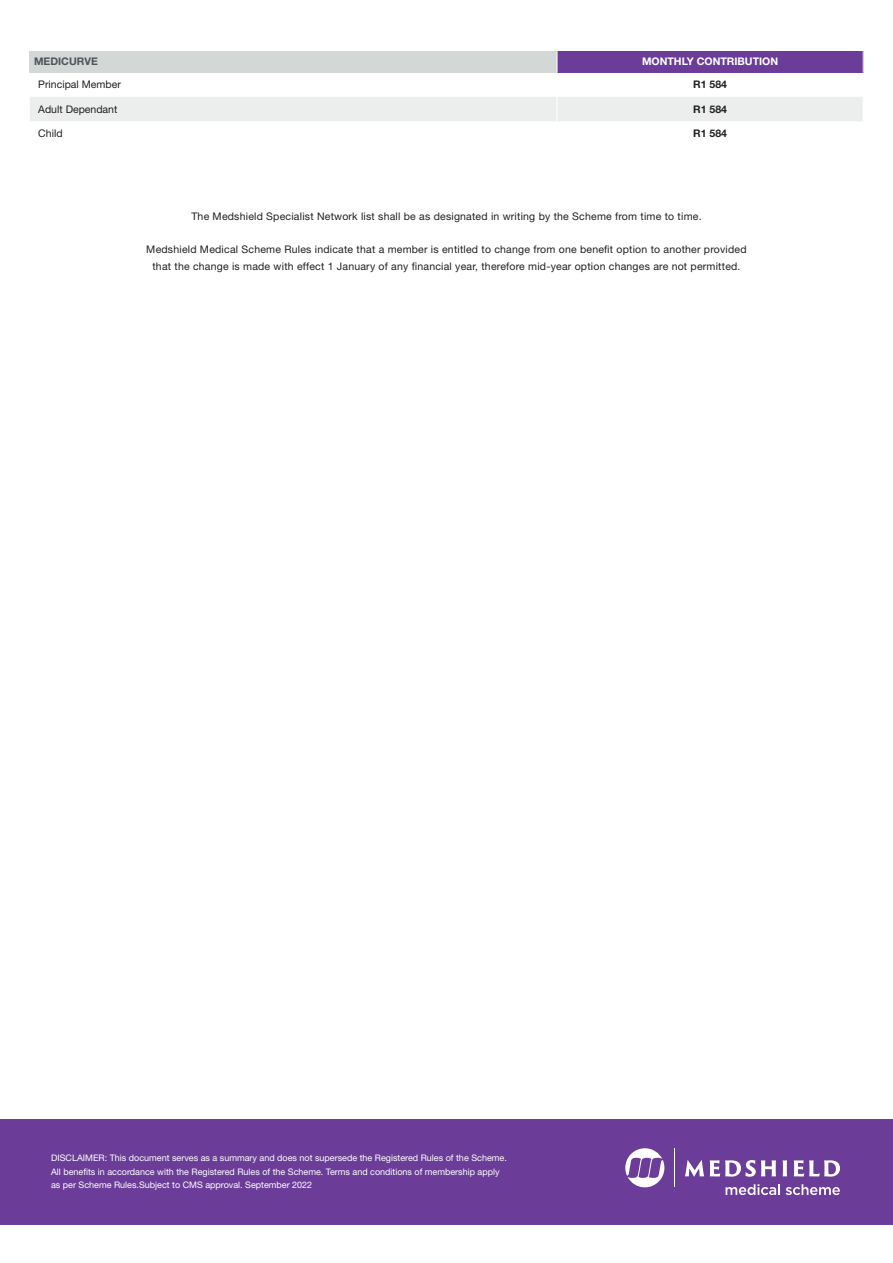
<style>
.page{position:relative;width:893px;height:1263px;background:#fff}
.page>*{position:absolute;margin:0;border:0;box-sizing:border-box;transform-origin:0 0}
.t1{font:10.5px/16.5px "Helvetica Neue LT Std";letter-spacing:.02em;color:#231f20;text-align:center}
.t2{font:10.5px "Helvetica Neue LT Std";color:#231f20}
.t3{font:700 10.5px "Helvetica Neue LT Std";color:#fff}
.t4{font:700 10.5px "Helvetica Neue LT Std";color:#231f20}
.t5{font:700 10.5px "Helvetica Neue LT Std";color:#4f535c}
.t6{font:9px/13.5px "Helvetica Neue LT Std";color:#fff}
</style>
<div class="page">
<div style="left:0;top:1119px;width:893px;height:105px;background:#6b3d98"></div>
<hr style="left:674px;top:1148px;width:1px;height:39px;background:#fff">
<svg style="left:625px;top:1148px;width:39px;height:39px"></svg>
<svg style="left:726px;top:1184px;width:54px;height:11px"></svg>
<svg style="left:786px;top:1184px;width:54px;height:11px"></svg>
<svg style="left:685px;top:1160px;width:19px;height:17px"></svg>
<svg style="left:710px;top:1160px;width:66px;height:17px"></svg>
<svg style="left:783px;top:1160px;width:4px;height:16px"></svg>
<svg style="left:794px;top:1160px;width:46px;height:16px"></svg>
<svg style="left:30px;top:51px;width:834px;height:70px"></svg>
<p class="t5" style="left:34px;top:55px;width:65px">MEDICURVE</p>
<p class="t3" style="left:642px;top:55px;width:138px">MONTHLY CONTRIBUTION</p>
<p class="t2" style="left:38px;top:78px;width:84px">Principal Member</p>
<p class="t4" style="left:693px;top:78px;width:35px">R1 584</p>
<p class="t2" style="left:38px;top:103px;width:81px">Adult Dependant</p>
<p class="t4" style="left:693px;top:103px;width:35px">R1 584</p>
<p class="t1" style="left:38px;top:125px;width:26px">Child</p>
<p class="t4" style="left:693px;top:127px;width:35px">R1 584</p>
<p class="t1" style="left:191px;top:208px;width:512px">The Medshield Specialist Network list shall be as designated in writing by the Scheme from time to time.</p>
<p class="t1" style="left:146px;top:241px;width:602px">Medshield Medical Scheme Rules indicate that a member is entitled to change from one benefit option to another provided that the change is made with effect 1 January of any financial year, therefore mid-year option changes are not permitted.</p>
<p class="t6" style="left:51px;top:1151px;width:457px">DISCLAIMER: This document serves as a summary and does not supersede the Registered Rules of the Scheme.<br>All benefits in accordance with the Registered Rules of the Scheme. Terms and conditions of membership apply as per Scheme Rules.Subject to CMS approval. September 2022</p>
</div>
